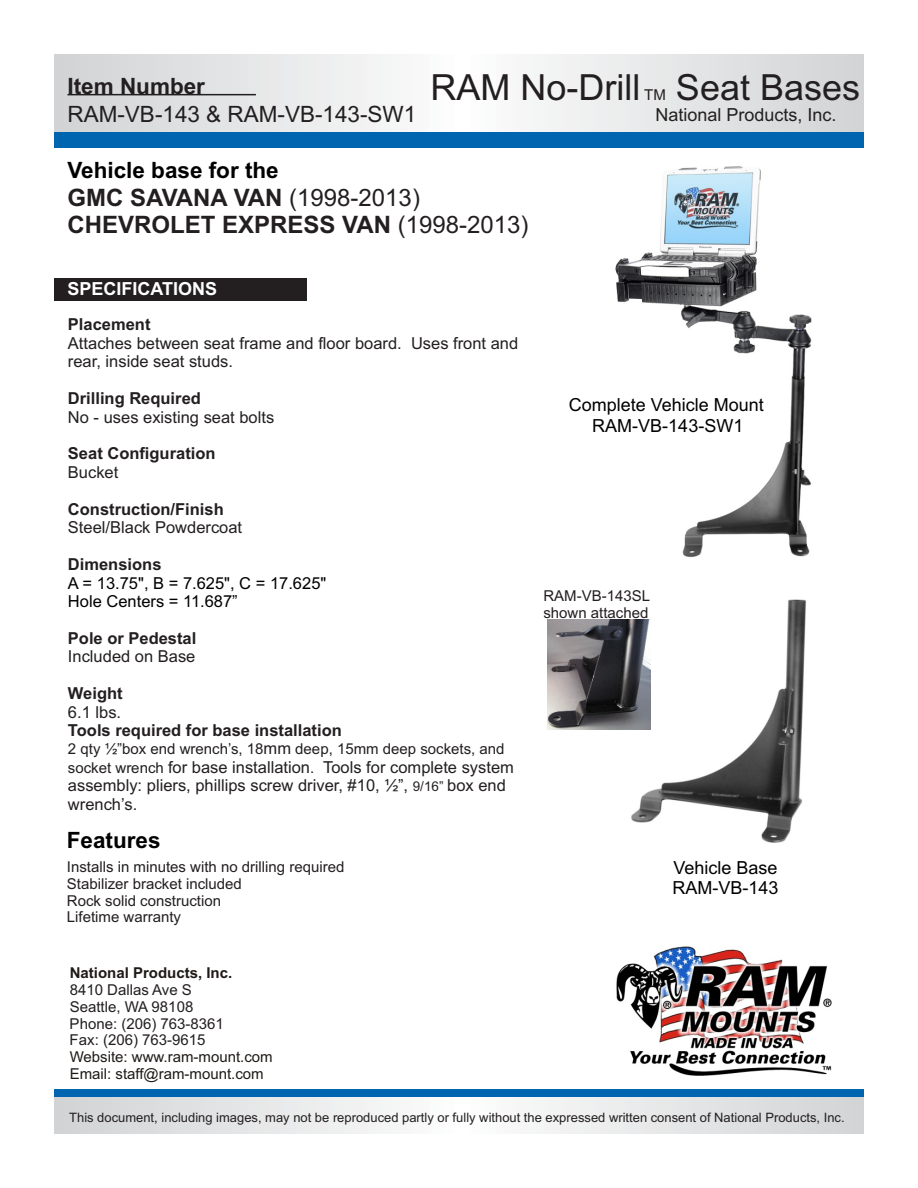
<style>
.page{position:relative;width:918px;height:1188px;background:#fff}
.page>*{position:absolute;margin:0;border:0;box-sizing:border-box;transform-origin:0 0}
.t1{font:36px "Arial";color:#231f20}
.t2{font:700 24px/26.8px "Arial";color:#231f20}
.t3{font:700 22.5px "Arial";color:#000}
.t4{font:22.5px "Arial";color:#231f20}
.t5{font:700 22.5px "Arial";color:#231f20}
.t6{font:18px/20.1px "Arial";color:#000}
.t7{font:18px "Arial";color:#231f20}
.t8{font:700 18px "Arial";color:#fff}
.t9{font:16.5px/18.5px "Arial";color:#231f20}
.t10{font:700 16.5px "Arial";color:#231f20}
.t11{font:16.5px/18.5px "Arial";color:#000}
.t12{font:15px/16.8px "Arial";color:#231f20}
.t13{font:15px/16.8px "Arial";color:#1f1a17}
.t14{font:700 15px "Arial";color:#1f1a17}
.t15{font:12.9px "Arial";color:#231f20}
.s1{font-weight:400}
.s2{font-size:16.5px}
.s3{font-size:15px}
.s4{font-size:13.5px}
</style>
<div class="page">
<div style="left:54px;top:1090px;width:810px;height:44px;background:#0065b1"></div>
<svg style="left:54px;top:1098px;width:810px;height:36px;background:#e7e7e8"></svg>
<div style="left:54px;top:278px;width:253px;height:22px;background:#231f20"></div>
<div style="left:54px;top:54px;width:810px;height:94px;background:#0065b1"></div>
<svg style="left:54px;top:54px;width:810px;height:77px;background:#e6e7e8"></svg>
<hr style="left:67px;top:94px;width:189px;height:1px;background:#231f20">
<img style="left:616px;top:946px;width:216px;height:130px">
<img style="left:615px;top:166px;width:197px;height:392px">
<img style="left:624px;top:599px;width:182px;height:244px">
<img style="left:547px;top:620px;width:103px;height:110px">
<h3 class="t5" style="left:68px;top:78px;width:139px">Item Number</h3>
<h3 class="t4" style="left:68px;top:105px;width:350px">RAM-VB-143 &amp; RAM-VB-143-SW1</h3>
<h3 class="t3" style="left:68px;top:161px;width:213px">Vehicle base for the</h3>
<h1 class="t1" style="left:676px;top:74px;width:186px">Seat Bases</h1>
<p class="t7" style="left:655px;top:108px;width:183px">National Products, Inc.</p>
<h1 class="t1" style="left:430px;top:74px;width:211px">RAM No-Drill</h1>
<p class="t12" style="left:644px;top:88px;width:23px">TM</p>
<h2 class="t2" style="left:67px;top:187px;width:463px">GMC SAVANA VAN <span class="s1">(1998-2013)<br></span>CHEVROLET EXPRESS VAN <span class="s1">(1998-2013)</span></h2>
<p class="t8" style="left:68px;top:282px;width:151px">SPECIFICATIONS</p>
<p class="t10" style="left:68px;top:318px;width:84px">Placement</p>
<p class="t9" style="left:68px;top:335px;width:452px">Attaches between seat frame and floor board. Uses front and rear, inside seat studs.</p>
<p class="t10" style="left:68px;top:392px;width:134px">Drilling Required</p>
<p class="t9" style="left:68px;top:409px;width:208px">No - uses existing seat bolts</p>
<p class="t10" style="left:68px;top:447px;width:149px">Seat Configuration</p>
<p class="t9" style="left:68px;top:464px;width:52px">Bucket</p>
<p class="t10" style="left:68px;top:503px;width:157px">Construction/Finish</p>
<p class="t9" style="left:68px;top:520px;width:176px">Steel/Black Powdercoat</p>
<p class="t10" style="left:68px;top:558px;width:95px">Dimensions</p>
<p class="t11" style="left:68px;top:575px;width:260px">A = 13.75", B = 7.625", C = 17.625"<br>Hole Centers = 11.687”</p>
<p class="t10" style="left:68px;top:632px;width:130px">Pole or Pedestal</p>
<p class="t9" style="left:68px;top:649px;width:129px">Included on Base</p>
<p class="t10" style="left:68px;top:687px;width:56px">Weight</p>
<p class="t9" style="left:68px;top:704px;width:55px">6.1 lbs.</p>
<p class="t10" style="left:68px;top:724px;width:275px">Tools required for base installation</p>
<p class="t12" style="left:68px;top:742px;width:438px">2 qty ½”box end wrench’s, 18<span class="s2">mm</span> deep, 15mm deep sockets, and</p>
<p class="t9" style="left:68px;top:759px;width:447px"><span class="s3">socket wrench</span> for base installation<span class="s3">.</span> Tools for complete system assembly: pliers, phillips screw driver, #10, ½”, <span class="s4">9/16”</span> box end wrench’s.</p>
<h3 class="t3" style="left:67px;top:832px;width:95px">Features</h3>
<p class="t12" style="left:67px;top:860px;width:279px">Installs in minutes with no drilling required<br>Stabilizer bracket included<br>Rock solid construction<br>Lifetime warranty</p>
<p class="t14" style="left:70px;top:967px;width:164px">National Products, Inc.</p>
<p class="t12" style="left:70px;top:983px;width:156px">8410 Dallas Ave S<br>Seattle, WA 98108<br>Phone: (206) 763-8361<br>Fax: (206) 763-9615</p>
<p class="t13" style="left:70px;top:1050px;width:205px">Website: www.ram-mount.com<br>Email: staff@ram-mount.com</p>
<p class="t6" style="left:569px;top:397px;width:197px;text-align:center">Complete Vehicle Mount<br>RAM-VB-143-SW1</p>
<p class="t12" style="left:543px;top:589px;width:108px">RAM-VB-143SL shown attached</p>
<p class="t6" style="left:673px;top:859px;width:108px">Vehicle Base<br>RAM-VB-143</p>
<p class="t15" style="left:69px;top:1112px;width:777px">This document, including images, may not be reproduced partly or fully without the expressed written consent of National Products, Inc.</p>
</div>
